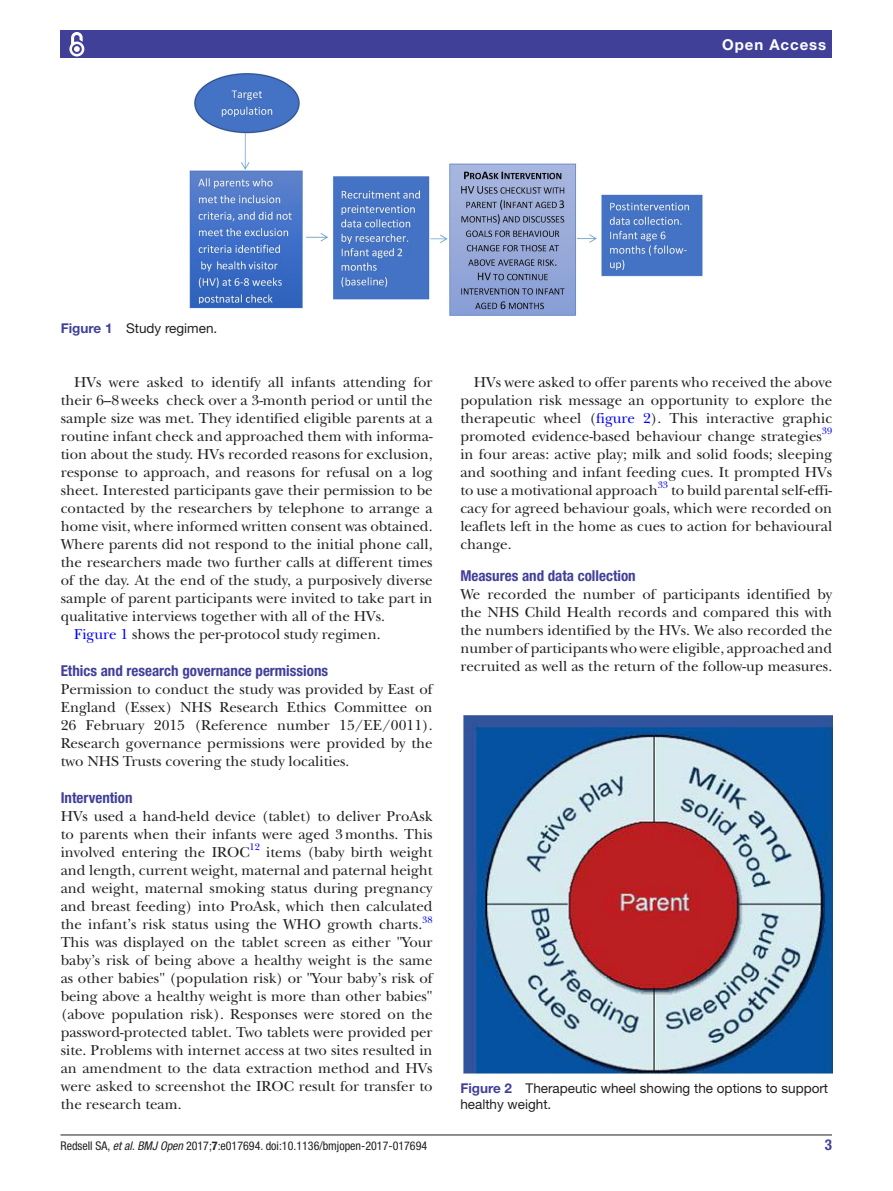
<style>
.page{position:relative;width:893px;height:1191px;background:#fff}
.page>*{position:absolute;margin:0;border:0;box-sizing:border-box;transform-origin:0 0}
.t1{font:15px/18px "New Baskerville";color:#231f20;text-align:justify}
.t2{font:700 condensed 15px "Helvetica Neue LT Std";color:#414099}
.t3{font:700 15px "Helvetica Neue LT Std";letter-spacing:.065em;color:#fff}
.t4{font:13.5px/16.2px "Helvetica Neue LT Std";color:#231f20}
.t5{font:condensed 12px "Helvetica Neue LT Std";color:#231f20}
.t6{font:9.9px "New Baskerville";color:#00f}
.s1{font-weight:700;color:#414099}
.s2{color:#00f}
.s3{font-style:italic}
.s4{font-weight:700}
</style>
<div class="page">
<hr style="left:61px;top:1134px;width:771px;height:1px;background:#231f20">
<div style="left:61px;top:31px;width:771px;height:27px;background:#414099"></div>
<svg style="left:69px;top:32px;width:16px;height:25px"></svg>
<img style="left:189px;top:73px;width:514px;height:242px">
<img style="left:463px;top:715px;width:369px;height:359px">
<p class="t3" style="left:722px;top:35px;width:106px">Open Access</p>
<p class="t4" style="left:61px;top:320px;width:158px"><span class="s1">Figure 1</span> Study regimen.</p>
<p class="t1" style="left:74px;top:373px;width:360px">HVs were asked to identify all infants attending for</p>
<p class="t1" style="left:61px;top:391px;width:373px">their 6–8weeks check over a 3-month period or until the</p>
<p class="t1" style="left:61px;top:409px;width:373px">sample size was met. They identified eligible parents at a</p>
<p class="t1" style="left:61px;top:427px;width:373px">routine infant check and approached them with informa-</p>
<p class="t1" style="left:61px;top:445px;width:373px">tion about the study. HVs recorded reasons for exclusion,</p>
<p class="t1" style="left:61px;top:463px;width:373px">response to approach, and reasons for refusal on a log</p>
<p class="t1" style="left:61px;top:481px;width:373px">sheet. Interested participants gave their permission to be</p>
<p class="t1" style="left:61px;top:499px;width:373px">contacted by the researchers by telephone to arrange a</p>
<p class="t1" style="left:61px;top:517px;width:373px">home visit, where informed written consent was obtained.</p>
<p class="t1" style="left:61px;top:535px;width:373px">Where parents did not respond to the initial phone call,</p>
<p class="t1" style="left:61px;top:553px;width:373px">the researchers made two further calls at different times</p>
<p class="t1" style="left:61px;top:571px;width:373px">of the day. At the end of the study, a purposively diverse</p>
<p class="t1" style="left:61px;top:589px;width:373px">sample of parent participants were invited to take part in</p>
<p class="t1" style="left:61px;top:607px;width:326px">qualitative interviews together with all of the HVs.</p>
<p class="t1" style="left:74px;top:625px;width:308px"><span class="s2">Figure 1</span> shows the per-protocol study regimen.</p>
<p class="t2" style="left:61px;top:661px;width:269px">Ethics and research governance permissions</p>
<p class="t1" style="left:61px;top:680px;width:373px">Permission to conduct the study was provided by East of England (Essex) NHS Research Ethics Committee on 26 February 2015 (Reference number 15/EE/0011).<br>Research governance permissions were provided by the two NHS Trusts covering the study localities.</p>
<p class="t2" style="left:61px;top:789px;width:73px">Intervention</p>
<p class="t1" style="left:61px;top:807px;width:373px">HVs used a hand-held device (tablet) to deliver ProAsk to parents when their infants were aged 3months. This involved entering the IROC</p>
<p class="t6" style="left:250px;top:841px;width:12px">12</p>
<p class="t1" style="left:61px;top:843px;width:373px;text-indent:206px">items (baby birth weight and length, current weight, maternal and paternal height and weight, maternal smoking status during pregnancy and breast feeding) into ProAsk, which then calculated the infant’s risk status using the WHO growth charts.</p>
<p class="t6" style="left:422px;top:913px;width:12px">38</p>
<p class="t1" style="left:61px;top:933px;width:373px">This was displayed on the tablet screen as either "Your baby’s risk of being above a healthy weight is the same as other babies" (population risk) or "Your baby’s risk of being above a healthy weight is more than other babies" (above population risk). Responses were stored on the password-protected tablet. Two tablets were provided per site. Problems with internet access at two sites resulted in an amendment to the data extraction method and HVs were asked to screenshot the IROC result for transfer to the research team.</p>
<p class="t1" style="left:460px;top:373px;width:373px;text-indent:14px">HVs were asked to offer parents who received the above population risk message an opportunity to explore the therapeutic wheel (<span class="s2">figure 2</span>). This interactive graphic promoted evidence-based behaviour change strategies</p>
<p class="t6" style="left:822px;top:425px;width:12px">39</p>
<p class="t1" style="left:460px;top:445px;width:373px">in four areas: active play; milk and solid foods; sleeping and soothing and infant feeding cues. It prompted HVs to use a motivational approach</p>
<p class="t6" style="left:658px;top:479px;width:12px">33</p>
<p class="t1" style="left:460px;top:481px;width:373px;text-indent:211px">to build parental self-effi&shy;cacy for agreed behaviour goals, which were recorded on leaflets left in the home as cues to action for behavioural change.</p>
<p class="t2" style="left:460px;top:566px;width:177px">Measures and data collection</p>
<p class="t1" style="left:460px;top:585px;width:373px">We recorded the number of participants identified by the NHS Child Health records and compared this with the numbers identified by the HVs. We also recorded the number of participants who were eligible, approached and recruited as well as the return of the follow-up measures.</p>
<p class="t4" style="left:460px;top:1080px;width:369px"><span class="s1">Figure 2</span> Therapeutic wheel showing the options to support healthy weight.</p>
<p class="t5" style="left:61px;top:1138px;width:368px">Redsell SA, <span class="s3">et al</span>. <span class="s3">BMJ Open</span> 2017;<span class="s4">7</span>:e017694. doi:10.1136/bmjopen-2017-017694</p>
<p class="t2" style="left:825px;top:1135px;width:9px">3</p>
</div>
